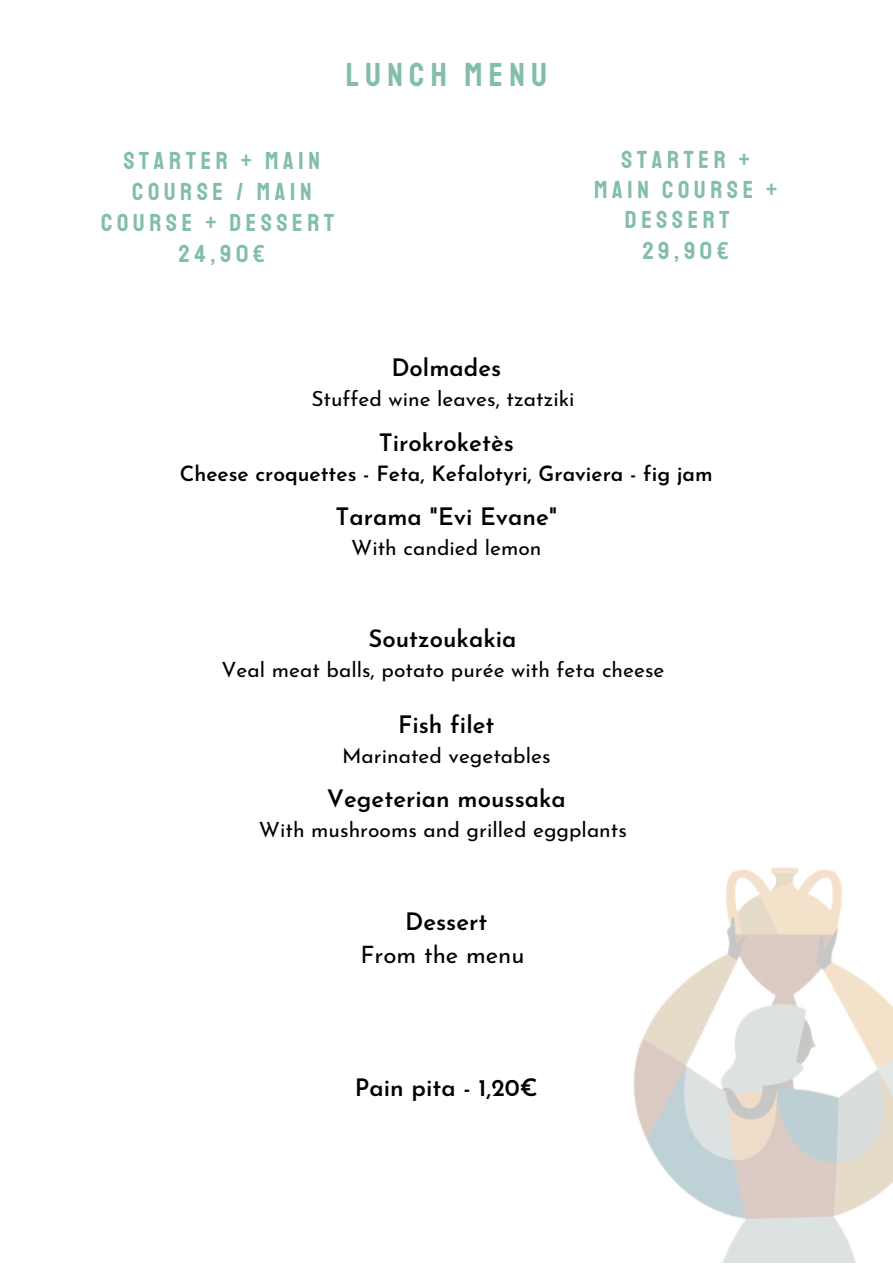
<style>
.page{position:relative;width:893px;height:1264px;background:#fff}
.page>*{position:absolute;margin:0;border:0;box-sizing:border-box;transform-origin:0 0}
.t1{font:33.6px "Staatliches";letter-spacing:.19em;color:#83bea8}
.t2{font:24.9px/31px "Staatliches";letter-spacing:.19em;color:#83bea8;text-align:center}
.t3{font:600 24px "Josefin Sans";color:#000}
.t4{font:24px "Josefin Sans";color:#000}
.t5{font:21px "Josefin Sans";color:#000}
.t6{font:600 21px "Josefin Sans";color:#000}
</style>
<div class="page">
<img style="left:633px;top:867px;width:259px;height:395px">
<p class="t1" style="left:346px;top:54px;width:202px">LUNCH MENU</p>
<p class="t2" style="left:101px;top:145px;width:234px">STARTER + MAIN<br>COURSE / MAIN<br>COURSE + DESSERT</p>
<p class="t2" style="left:179px;top:238px;width:87px">24,90€</p>
<p class="t2" style="left:621px;top:144px;width:130px">STARTER +</p>
<p class="t2" style="left:594px;top:174px;width:185px">MAIN COURSE +</p>
<p class="t2" style="left:625px;top:205px;width:106px">DESSERT</p>
<p class="t2" style="left:642px;top:235px;width:87px">29,90€</p>
<p class="t3" style="left:391px;top:358px;width:111px">Dolmades</p>
<p class="t5" style="left:311px;top:390px;width:265px">Stuffed wine leaves, tzatziki</p>
<p class="t3" style="left:378px;top:432px;width:137px">Tirokroketès</p>
<p class="t6" style="left:180px;top:465px;width:534px">Cheese croquettes - Feta, Kefalotyri, Graviera - fig jam</p>
<p class="t3" style="left:335px;top:506px;width:223px">Tarama "Evi Evane"</p>
<p class="t5" style="left:351px;top:539px;width:192px">With candied lemon</p>
<p class="t3" style="left:368px;top:629px;width:150px">Soutzoukakia</p>
<p class="t5" style="left:221px;top:661px;width:444px">Veal meat balls, potato purée with feta cheese</p>
<p class="t3" style="left:398px;top:715px;width:98px">Fish filet</p>
<p class="t5" style="left:342px;top:747px;width:210px">Marinated vegetables</p>
<p class="t3" style="left:327px;top:789px;width:241px">Vegeterian moussaka</p>
<p class="t5" style="left:259px;top:821px;width:369px">With mushrooms and grilled eggplants</p>
<p class="t3" style="left:405px;top:911px;width:84px">Dessert</p>
<p class="t4" style="left:360px;top:944px;width:166px">From the menu</p>
<p class="t3" style="left:355px;top:1077px;width:184px">Pain pita - 1,20€</p>
</div>
